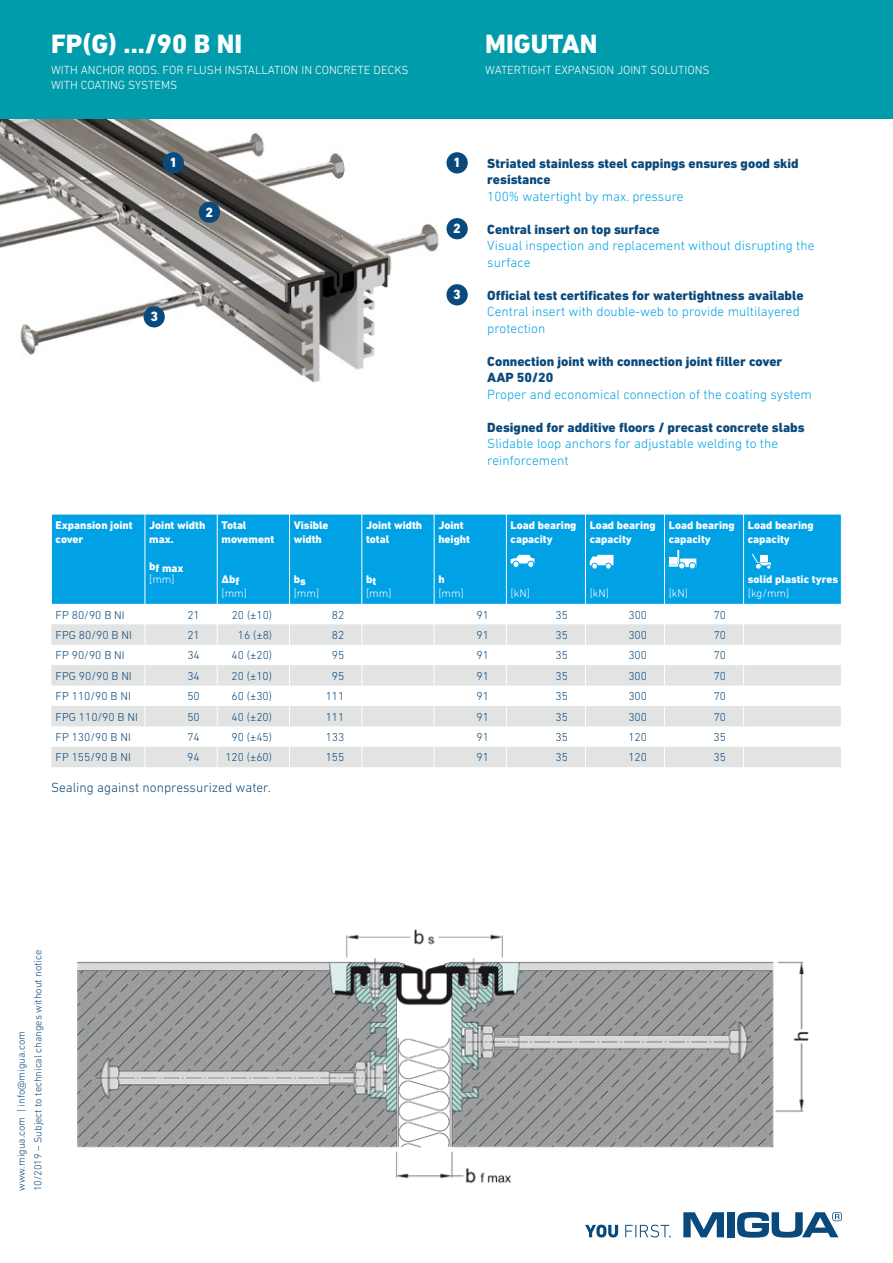
<style>
.page{position:relative;width:893px;height:1263px;background:#fff}
.page>*{position:absolute;margin:0;border:0;box-sizing:border-box;transform-origin:0 0}
.t1{font:800 27px "DIN Next LT Pro";color:#fff}
.t2{font:800 13.65px "DIN Next LT Pro";color:#fff}
.t3{font:300 13.5px/16.5px "DIN Next LT Pro";color:#00a1e5}
.t4{font:800 13.5px/16.5px "DIN Next LT Pro";color:#0a497b}
.t5{font:300 13.5px "DIN Next LT Pro";color:#0a497b}
.t6{font:300 12px/15px "DIN Next LT Pro";color:#fff}
.t7{font:300 11.7px "DIN Next LT Pro";color:#0a497b}
.t8{font:800 11.25px/13.5px "DIN Next LT Pro";color:#fff}
.t9{font:300 11.25px "DIN Next LT Pro";color:#fff}
.t10{font:300 10.5px/16.5px "DIN Next LT Pro";color:#0a497b}
</style>
<div class="page">
<svg style="left:683px;top:1212px;width:41px;height:25px"></svg>
<div style="left:727px;top:1212px;width:8px;height:25px;background:#0a497b"></div>
<svg style="left:737px;top:1212px;width:105px;height:25px"></svg>
<svg style="left:585px;top:1224px;width:86px;height:13px"></svg>
<img style="left:0;top:119px;width:458px;height:264px">
<img style="left:77px;top:929px;width:732px;height:255px">
<div style="left:0;top:0;width:893px;height:119px;background:#009cab"></div>
<div style="left:163px;top:152px;width:21px;height:21px;background:#0a497b;border-radius:50%"></div>
<div style="left:446px;top:152px;width:22px;height:21px;background:#0a497b;border-radius:50%"></div>
<div style="left:199px;top:202px;width:21px;height:21px;background:#0a497b;border-radius:50%"></div>
<div style="left:446px;top:218px;width:22px;height:21px;background:#0a497b;border-radius:50%"></div>
<div style="left:144px;top:306px;width:21px;height:21px;background:#0a497b;border-radius:50%"></div>
<div style="left:446px;top:284px;width:22px;height:21px;background:#0a497b;border-radius:50%"></div>
<div style="left:52px;top:515px;width:789px;height:89px;background:#00a1e5"></div>
<svg style="left:51px;top:624px;width:790px;height:143px;fill:#e2e3e3"></svg>
<svg style="left:506px;top:624px;width:1px;height:143px"></svg>
<svg style="left:585px;top:624px;width:1px;height:143px"></svg>
<svg style="left:664px;top:624px;width:1px;height:143px"></svg>
<hr style="left:664px;top:515px;width:1px;height:89px;background:#fff">
<hr style="left:743px;top:515px;width:1px;height:89px;background:#fff">
<hr style="left:361px;top:515px;width:1px;height:89px;background:#fff">
<hr style="left:434px;top:515px;width:1px;height:89px;background:#fff">
<svg style="left:145px;top:624px;width:1px;height:143px"></svg>
<svg style="left:217px;top:624px;width:1px;height:143px"></svg>
<svg style="left:289px;top:624px;width:1px;height:143px"></svg>
<svg style="left:361px;top:624px;width:1px;height:143px"></svg>
<svg style="left:434px;top:624px;width:1px;height:143px"></svg>
<svg style="left:743px;top:624px;width:1px;height:143px"></svg>
<hr style="left:289px;top:515px;width:1px;height:89px;background:#fff">
<hr style="left:217px;top:515px;width:1px;height:89px;background:#fff">
<hr style="left:145px;top:515px;width:1px;height:89px;background:#fff">
<hr style="left:506px;top:515px;width:1px;height:89px;background:#fff">
<hr style="left:585px;top:515px;width:1px;height:89px;background:#fff">
<div style="left:512px;top:561px;width:7px;height:7px;border:1px solid #00a1e5;border-radius:50%"></div>
<svg style="left:511px;top:555px;width:23px;height:12px"></svg>
<div style="left:527px;top:561px;width:7px;height:7px;border:1px solid #00a1e5;border-radius:50%"></div>
<svg style="left:590px;top:555px;width:23px;height:14px"></svg>
<div style="left:605px;top:563px;width:7px;height:6px;border:1px solid #00a1e5;border-radius:50%"></div>
<svg style="left:669px;top:550px;width:27px;height:19px"></svg>
<svg style="left:752px;top:554px;width:19px;height:15px"></svg>
<h1 class="t1" style="left:51px;top:28px;width:193px">FP(G) .../90 B NI</h1>
<p class="t6" style="left:51px;top:63px;width:359px">WITH ANCHOR RODS. FOR FLUSH INSTALLATION IN CONCRETE DECKS<br>WITH COATING SYSTEMS</p>
<h1 class="t1" style="left:485px;top:28px;width:114px">MIGUTAN</h1>
<p class="t6" style="left:485px;top:63px;width:226px">WATERTIGHT EXPANSION JOINT SOLUTIONS</p>
<p class="t2" style="left:169px;top:155px;width:9px">1</p>
<p class="t2" style="left:453px;top:155px;width:9px">1</p>
<p class="t2" style="left:206px;top:204px;width:9px">2</p>
<p class="t2" style="left:453px;top:221px;width:9px">2</p>
<p class="t2" style="left:150px;top:309px;width:9px">3</p>
<p class="t2" style="left:453px;top:287px;width:9px">3</p>
<p class="t4" style="left:487px;top:155px;width:313px">Striated stainless steel cappings ensures good skid resistance</p>
<p class="t3" style="left:487px;top:188px;width:198px">100% watertight by max. pressure</p>
<p class="t4" style="left:487px;top:221px;width:174px">Central insert on top surface</p>
<p class="t3" style="left:487px;top:237px;width:329px">Visual inspection and replacement without disrupting the surface</p>
<p class="t4" style="left:487px;top:287px;width:318px">Official test certificates for watertightness available</p>
<p class="t3" style="left:487px;top:303px;width:314px">Central insert with double-web to provide multilayered protection</p>
<p class="t4" style="left:487px;top:353px;width:297px">Connection joint with connection joint filler cover<br>AAP 50/20</p>
<p class="t3" style="left:487px;top:386px;width:326px">Proper and economical connection of the coating system</p>
<p class="t4" style="left:487px;top:419px;width:319px">Designed for additive floors / precast concrete slabs</p>
<p class="t3" style="left:487px;top:435px;width:292px">Slidable loop anchors for adjustable welding to the reinforcement</p>
<p class="t8" style="left:56px;top:518px;width:78px">Expansion joint cover</p>
<p class="t8" style="left:149px;top:518px;width:58px">Joint width max.</p>
<p class="t8" style="left:149px;top:561px;width:36px">bf max</p>
<p class="t9" style="left:149px;top:573px;width:27px">[mm]</p>
<p class="t8" style="left:221px;top:518px;width:54px">Total movement</p>
<p class="t8" style="left:221px;top:572px;width:19px">∆bf</p>
<p class="t9" style="left:221px;top:586px;width:27px">[mm]</p>
<p class="t8" style="left:294px;top:518px;width:36px">Visible width</p>
<p class="t8" style="left:294px;top:574px;width:14px">bs</p>
<p class="t9" style="left:294px;top:586px;width:27px">[mm]</p>
<p class="t8" style="left:366px;top:518px;width:58px">Joint width total</p>
<p class="t8" style="left:366px;top:574px;width:12px">bt</p>
<p class="t9" style="left:366px;top:586px;width:27px">[mm]</p>
<p class="t8" style="left:438px;top:518px;width:33px">Joint height</p>
<p class="t8" style="left:438px;top:572px;width:8px">h</p>
<p class="t9" style="left:438px;top:586px;width:27px">[mm]</p>
<p class="t8" style="left:511px;top:518px;width:67px">Load bearing capacity</p>
<p class="t9" style="left:511px;top:586px;width:21px">[kN]</p>
<p class="t8" style="left:590px;top:518px;width:67px">Load bearing capacity</p>
<p class="t9" style="left:590px;top:586px;width:21px">[kN]</p>
<p class="t8" style="left:669px;top:518px;width:67px">Load bearing capacity</p>
<p class="t9" style="left:669px;top:586px;width:21px">[kN]</p>
<p class="t8" style="left:748px;top:518px;width:67px">Load bearing capacity</p>
<p class="t8" style="left:748px;top:572px;width:92px">solid plastic tyres</p>
<p class="t9" style="left:748px;top:586px;width:43px">[kg/mm]</p>
<p class="t7" style="left:56px;top:608px;width:71px">FP 80/90 B NI</p>
<p class="t7" style="left:187px;top:608px;width:14px">21</p>
<p class="t7" style="left:232px;top:608px;width:42px">20 (±10)</p>
<p class="t7" style="left:332px;top:608px;width:14px">82</p>
<p class="t7" style="left:477px;top:608px;width:14px">91</p>
<p class="t7" style="left:556px;top:608px;width:14px">35</p>
<p class="t7" style="left:628px;top:608px;width:20px">300</p>
<p class="t7" style="left:714px;top:608px;width:14px">70</p>
<p class="t7" style="left:56px;top:628px;width:78px">FPG 80/90 B NI</p>
<p class="t7" style="left:187px;top:628px;width:14px">21</p>
<p class="t7" style="left:238px;top:628px;width:36px">16 (±8)</p>
<p class="t7" style="left:332px;top:628px;width:14px">82</p>
<p class="t7" style="left:477px;top:628px;width:14px">91</p>
<p class="t7" style="left:556px;top:628px;width:14px">35</p>
<p class="t7" style="left:628px;top:628px;width:20px">300</p>
<p class="t7" style="left:714px;top:628px;width:14px">70</p>
<p class="t7" style="left:56px;top:649px;width:71px">FP 90/90 B NI</p>
<p class="t7" style="left:187px;top:649px;width:14px">34</p>
<p class="t7" style="left:232px;top:649px;width:42px">40 (±20)</p>
<p class="t7" style="left:332px;top:649px;width:14px">95</p>
<p class="t7" style="left:476px;top:649px;width:14px">91</p>
<p class="t7" style="left:556px;top:649px;width:14px">35</p>
<p class="t7" style="left:628px;top:649px;width:20px">300</p>
<p class="t7" style="left:714px;top:649px;width:14px">70</p>
<p class="t7" style="left:56px;top:669px;width:78px">FPG 90/90 B NI</p>
<p class="t7" style="left:187px;top:669px;width:14px">34</p>
<p class="t7" style="left:232px;top:669px;width:42px">20 (±10)</p>
<p class="t7" style="left:332px;top:669px;width:14px">95</p>
<p class="t7" style="left:476px;top:669px;width:14px">91</p>
<p class="t7" style="left:556px;top:669px;width:14px">35</p>
<p class="t7" style="left:628px;top:669px;width:20px">300</p>
<p class="t7" style="left:714px;top:669px;width:14px">70</p>
<p class="t7" style="left:56px;top:689px;width:77px">FP 110/90 B NI</p>
<p class="t7" style="left:187px;top:689px;width:14px">50</p>
<p class="t7" style="left:232px;top:689px;width:42px">60 (±30)</p>
<p class="t7" style="left:326px;top:689px;width:20px">111</p>
<p class="t7" style="left:476px;top:689px;width:14px">91</p>
<p class="t7" style="left:556px;top:689px;width:14px">35</p>
<p class="t7" style="left:628px;top:689px;width:20px">300</p>
<p class="t7" style="left:714px;top:689px;width:14px">70</p>
<p class="t7" style="left:56px;top:710px;width:84px">FPG 110/90 B NI</p>
<p class="t7" style="left:187px;top:710px;width:14px">50</p>
<p class="t7" style="left:232px;top:710px;width:42px">40 (±20)</p>
<p class="t7" style="left:326px;top:710px;width:20px">111</p>
<p class="t7" style="left:476px;top:710px;width:14px">91</p>
<p class="t7" style="left:556px;top:710px;width:14px">35</p>
<p class="t7" style="left:628px;top:710px;width:20px">300</p>
<p class="t7" style="left:714px;top:710px;width:14px">70</p>
<p class="t7" style="left:56px;top:730px;width:77px">FP 130/90 B NI</p>
<p class="t7" style="left:187px;top:730px;width:14px">74</p>
<p class="t7" style="left:232px;top:730px;width:42px">90 (±45)</p>
<p class="t7" style="left:326px;top:730px;width:20px">133</p>
<p class="t7" style="left:476px;top:730px;width:14px">91</p>
<p class="t7" style="left:555px;top:730px;width:14px">35</p>
<p class="t7" style="left:628px;top:730px;width:20px">120</p>
<p class="t7" style="left:714px;top:730px;width:14px">35</p>
<p class="t7" style="left:56px;top:751px;width:77px">FP 155/90 B NI</p>
<p class="t7" style="left:187px;top:751px;width:14px">94</p>
<p class="t7" style="left:225px;top:751px;width:48px">120 (±60)</p>
<p class="t7" style="left:326px;top:751px;width:20px">155</p>
<p class="t7" style="left:476px;top:751px;width:14px">91</p>
<p class="t7" style="left:555px;top:751px;width:14px">35</p>
<p class="t7" style="left:628px;top:751px;width:20px">120</p>
<p class="t7" style="left:714px;top:751px;width:14px">35</p>
<p class="t5" style="left:51px;top:780px;width:221px">Sealing against nonpressurized water.</p>
<p class="t10" style="left:13px;top:1191px;width:243px;rotate:-90deg">www.migua.com | info@migua.com<br>10/2019 – Subject to technical changes without notice</p>
</div>
